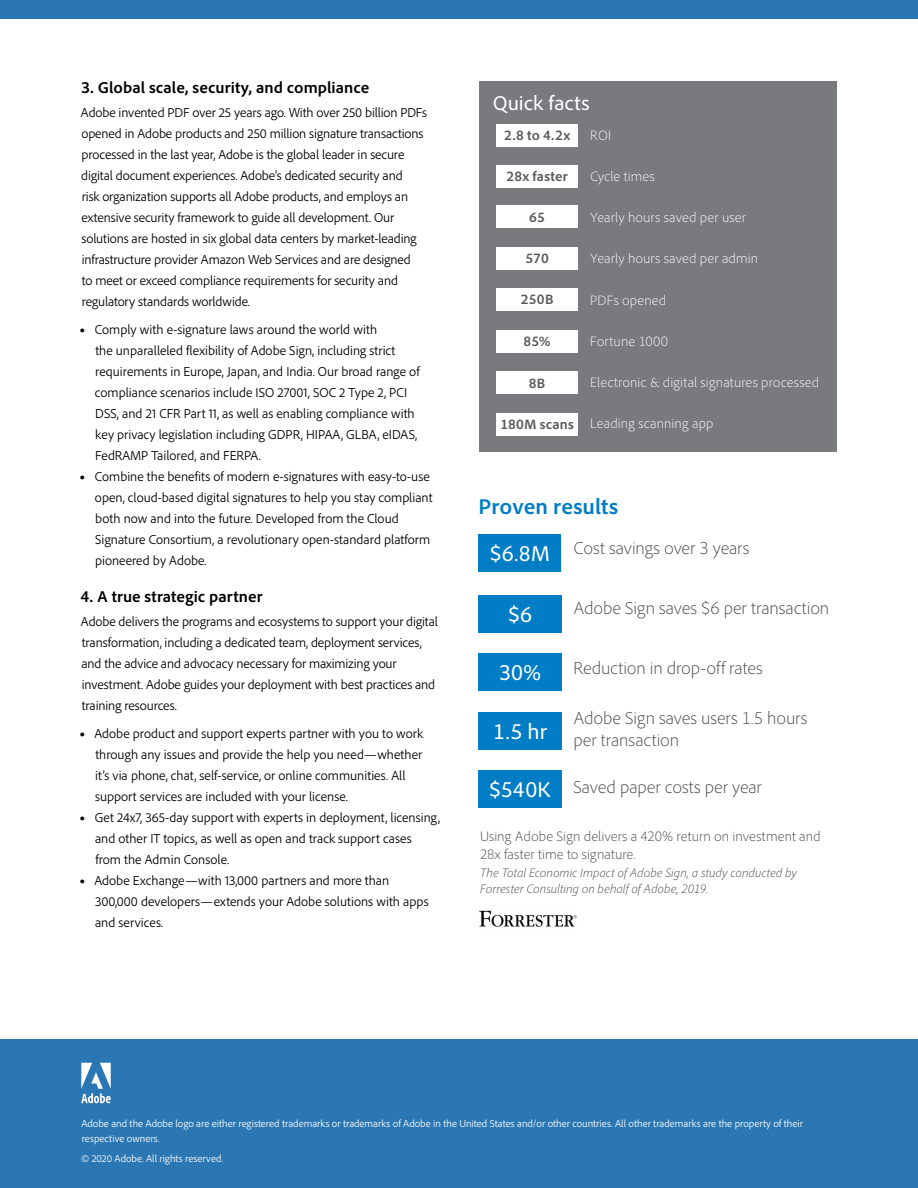
<style>
.page{position:relative;width:918px;height:1188px;background:#fff}
.page>*{position:absolute;margin:0;border:0;box-sizing:border-box;transform-origin:0 0}
.t1{font:22.5px "Adobe Clean";letter-spacing:.01em;color:#fff}
.t2{font:700 22.5px "Adobe Clean";color:#007dc5}
.t3{font:21px "Adobe Clean";letter-spacing:.005em;color:#fff}
.t4{font:300 18px/22.5px "Adobe Clean";letter-spacing:-.01em;color:#464547}
.t5{font:700 16.5px "Adobe Clean";color:#000}
.t6{font:300 14.25px/18px "Adobe Clean";color:#464547}
.t7{font:700 14.25px "Adobe Clean";letter-spacing:.015em;color:#58595b}
.t8{font:300 14.1px "Adobe Clean";letter-spacing:.005em;color:#fff}
.t9{font:300 13.5px/21px "Adobe Clean";color:#000}
.t10{font:italic 300 12.75px/15.8px "Adobe Clean";letter-spacing:.01em;color:#464547}
.t11{font:300 10.5px/15px "Adobe Clean";letter-spacing:.005em;color:#fff}
.s1{font-weight:900}
.s2{font-weight:400;font-size:22.5px;color:#fff}
.s3{font-style:normal}
</style>
<div class="page">
<div style="left:0;top:0;width:918px;height:18px;background:#2b77b3"></div>
<div style="left:0;top:1040px;width:918px;height:148px;background:#2b77b3"></div>
<svg style="left:81px;top:1063px;width:30px;height:40px"></svg>
<div style="left:479px;top:81px;width:358px;height:371px;background:#797a7d"></div>
<div style="left:497px;top:124px;width:81px;height:23px;background:#fff"></div>
<div style="left:497px;top:165px;width:81px;height:23px;background:#fff"></div>
<div style="left:497px;top:206px;width:81px;height:22px;background:#fff"></div>
<div style="left:497px;top:247px;width:81px;height:23px;background:#fff"></div>
<div style="left:497px;top:288px;width:81px;height:23px;background:#fff"></div>
<div style="left:497px;top:330px;width:81px;height:22px;background:#fff"></div>
<div style="left:497px;top:372px;width:81px;height:22px;background:#fff"></div>
<div style="left:497px;top:413px;width:81px;height:22px;background:#fff"></div>
<div style="left:479px;top:595px;width:83px;height:38px;background:#007dc5"></div>
<div style="left:479px;top:653px;width:83px;height:38px;background:#007dc5"></div>
<div style="left:479px;top:712px;width:83px;height:38px;background:#007dc5"></div>
<div style="left:479px;top:770px;width:83px;height:38px;background:#007dc5"></div>
<div style="left:479px;top:534px;width:82px;height:38px;background:#007dc5"></div>
<img style="left:479px;top:910px;width:98px;height:17px">
<p class="t5" style="left:81px;top:77px;width:290px">3. Global scale, security, and compliance</p>
<p class="t9" style="left:81px;top:102px;width:348px">Adobe invented PDF over 25 years ago. With over 250 billion PDFs opened in Adobe products and 250 million signature transactions processed in the last year, Adobe is the global leader in secure digital document experiences. Adobe’s dedicated security and<br>risk organization supports all Adobe products, and employs an extensive security framework to guide all development. Our solutions are hosted in six global data centers by market-leading infrastructure provider Amazon Web Services and are designed<br>to meet or exceed compliance requirements for security and regulatory standards worldwide.</p>
<p class="t9" style="left:95px;top:318px;width:326px;text-indent:-15px"><span class="s1">•</span> Comply with e-signature laws around the world with<br>the unparalleled flexibility of Adobe Sign, including strict requirements in Europe, Japan, and India. Our broad range of compliance scenarios include ISO 27001, SOC 2 Type 2, PCI DSS, and 21 CFR Part 11, as well as enabling compliance with key privacy legislation including GDPR, HIPAA, GLBA, eIDAS, FedRAMP Tailored, and FERPA.</p>
<p class="t9" style="left:95px;top:465px;width:339px;text-indent:-15px"><span class="s1">•</span> Combine the benefits of modern e-signatures with easy-to-use open, cloud-based digital signatures to help you stay compliant both now and into the future. Developed from the Cloud Signature Consortium, a revolutionary open-standard platform pioneered by Adobe.</p>
<p class="t5" style="left:80px;top:586px;width:184px">4. A true strategic partner</p>
<p class="t9" style="left:81px;top:611px;width:359px">Adobe delivers the programs and ecosystems to support your digital transformation, including a dedicated team, deployment services, and the advice and advocacy necessary for maximizing your investment. Adobe guides your deployment with best practices and training resources.</p>
<p class="t9" style="left:95px;top:723px;width:330px;text-indent:-15px"><span class="s1">•</span> Adobe product and support experts partner with you to work through any issues and provide the help you need—whether it’s via phone, chat, self-service, or online communities. All support services are included with your license.</p>
<p class="t9" style="left:95px;top:807px;width:347px;text-indent:-15px"><span class="s1">•</span> Get 24x7, 365-day support with experts in deployment, licensing, and other IT topics, as well as open and track support cases from the Admin Console.</p>
<p class="t9" style="left:95px;top:870px;width:335px;text-indent:-15px"><span class="s1">•</span> Adobe Exchange—with 13,000 partners and more than<br>300,000 developers—extends your Adobe solutions with apps and services.</p>
<h2 class="t3" style="left:493px;top:90px;width:98px">Quick facts</h2>
<p class="t7" style="left:504px;top:127px;width:68px">2.8 to 4.2x</p>
<p class="t7" style="left:506px;top:168px;width:63px">28x faster</p>
<p class="t7" style="left:529px;top:208px;width:17px">65</p>
<p class="t7" style="left:526px;top:250px;width:25px">570</p>
<p class="t7" style="left:521px;top:291px;width:34px">250B</p>
<p class="t7" style="left:523px;top:333px;width:29px">85%</p>
<p class="t7" style="left:529px;top:375px;width:18px">8B</p>
<p class="t7" style="left:500px;top:416px;width:75px">180M scans</p>
<p class="t8" style="left:590px;top:126px;width:22px">ROI</p>
<p class="t8" style="left:590px;top:168px;width:66px">Cycle times</p>
<p class="t8" style="left:590px;top:209px;width:157px">Yearly hours saved per user</p>
<p class="t8" style="left:590px;top:250px;width:169px">Yearly hours saved per admin</p>
<p class="t8" style="left:590px;top:292px;width:78px">PDFs opened</p>
<p class="t8" style="left:590px;top:333px;width:79px">Fortune 1000</p>
<p class="t8" style="left:590px;top:374px;width:231px">Electronic &amp; digital signatures processed</p>
<p class="t8" style="left:590px;top:415px;width:125px">Leading scanning app</p>
<h1 class="t2" style="left:479px;top:493px;width:141px">Proven results</h1>
<h3 class="t4" style="left:490px;top:537px;width:261px"><span class="s2">$6.8M</span> Cost savings over 3 years</h3>
<h3 class="t4" style="left:573px;top:597px;width:257px">Adobe Sign saves $6 per transaction</h3>
<h1 class="t1" style="left:508px;top:601px;width:25px">$6</h1>
<h1 class="t1" style="left:499px;top:659px;width:44px">30%</h1>
<h1 class="t1" style="left:493px;top:718px;width:55px">1.5 hr</h1>
<h1 class="t1" style="left:489px;top:776px;width:64px">$540K</h1>
<h3 class="t4" style="left:573px;top:657px;width:191px">Reduction in drop-off rates</h3>
<h3 class="t4" style="left:573px;top:707px;width:235px">Adobe Sign saves users 1.5 hours per transaction</h3>
<h3 class="t4" style="left:573px;top:775px;width:190px">Saved paper costs per year</h3>
<p class="t6" style="left:480px;top:827px;width:342px">Using Adobe Sign delivers a 420% return on investment and<br>28x faster time to signature.</p>
<p class="t10" style="left:480px;top:865px;width:319px">The Total Economic Impact of Adobe Sign, a study conducted by<br>Forrester Consulting on behalf of Adobe, 2019<span class="s3">.</span></p>
<p class="t11" style="left:81px;top:1115px;width:723px">Adobe and the Adobe logo are either registered trademarks or trademarks of Adobe in the United States and/or other countries. All other trademarks are the property of their respective owners.</p>
<p class="t11" style="left:81px;top:1151px;width:143px">© 2020 Adobe. All rights reserved.</p>
</div>
